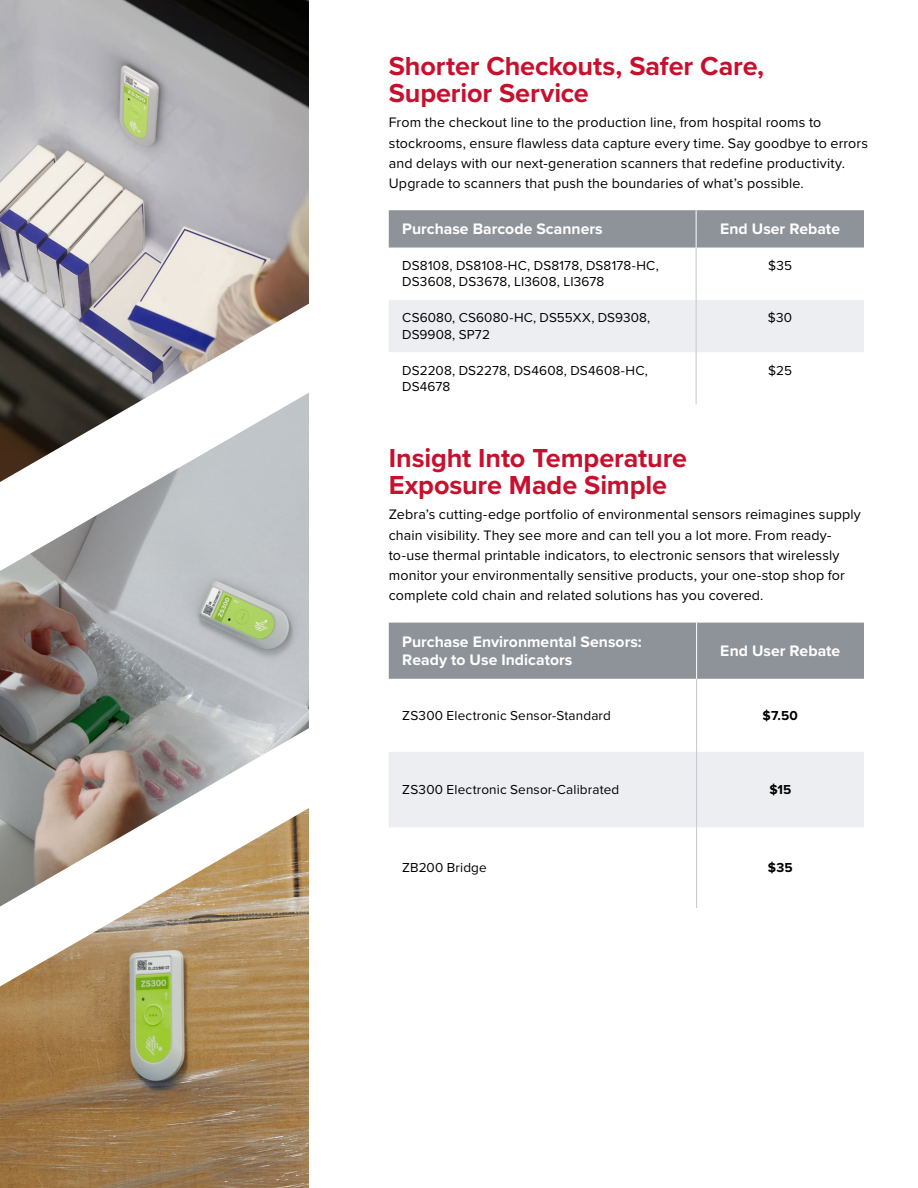
<style>
.page{position:relative;width:918px;height:1188px;background:#fff}
.page>*{position:absolute;margin:0;border:0;box-sizing:border-box;transform-origin:0 0}
.t1{font:700 27px/27px "Proxima Nova";letter-spacing:-.005em;color:#c8102e}
.t2{font:700 15.75px/18.8px "Proxima Nova";letter-spacing:.005em;color:#fff}
.t3{font:14.25px/20.2px "Proxima Nova";letter-spacing:.01em;color:#000}
.t4{font:13.5px/16.2px "Proxima Nova";letter-spacing:.01em;color:#000}
.t5{font:700 13.5px "Proxima Nova";color:#000}
</style>
<div class="page">
<div style="left:389px;top:623px;width:475px;height:56px;background:#8e9299"></div>
<div style="left:389px;top:752px;width:475px;height:75px;background:#eceef2"></div>
<hr style="left:696px;top:679px;width:1px;height:73px;background:#c3c6cc">
<hr style="left:696px;top:752px;width:1px;height:75px;background:#c3c6cc">
<hr style="left:696px;top:827px;width:1px;height:81px;background:#c3c6cc">
<hr style="left:696px;top:623px;width:1px;height:56px;background:#fff">
<img style="left:0;top:0;width:309px;height:393px">
<img style="left:0;top:907px;width:309px;height:281px">
<img style="left:0;top:393px;width:309px;height:514px">
<div style="left:389px;top:210px;width:475px;height:38px;background:#8e9299"></div>
<div style="left:389px;top:300px;width:475px;height:52px;background:#eceef2"></div>
<hr style="left:696px;top:248px;width:1px;height:52px;background:#c3c6cc">
<hr style="left:696px;top:300px;width:1px;height:52px;background:#c3c6cc">
<hr style="left:696px;top:352px;width:1px;height:52px;background:#c3c6cc">
<hr style="left:696px;top:210px;width:1px;height:38px;background:#fff">
<h1 class="t1" style="left:389px;top:52px;width:377px">Shorter Checkouts, Safer Care,<br>Superior Service</h1>
<p class="t3" style="left:389px;top:112px;width:481px">From the checkout line to the production line, from hospital rooms to stockrooms, ensure flawless data capture every time. Say goodbye to errors and delays with our next-generation scanners that redefine productivity.<br>Upgrade to scanners that push the boundaries of what’s possible.</p>
<p class="t2" style="left:402px;top:219px;width:202px">Purchase Barcode Scanners</p>
<p class="t2" style="left:720px;top:219px;width:121px">End User Rebate</p>
<p class="t4" style="left:402px;top:257px;width:258px">DS8108, DS8108-HC, DS8178, DS8178-HC,<br>DS3608, DS3678, LI3608, LI3678</p>
<p class="t4" style="left:768px;top:257px;width:25px">$35</p>
<p class="t4" style="left:402px;top:309px;width:249px">CS6080, CS6080-HC, DS55XX, DS9308,<br>DS9908, SP72</p>
<p class="t4" style="left:768px;top:309px;width:26px">$30</p>
<p class="t4" style="left:402px;top:361px;width:247px">DS2208, DS2278, DS4608, DS4608-HC,<br>DS4678</p>
<p class="t4" style="left:768px;top:361px;width:25px">$25</p>
<h1 class="t1" style="left:389px;top:444px;width:300px">Insight Into Temperature<br>Exposure Made Simple</h1>
<p class="t3" style="left:389px;top:504px;width:474px">Zebra’s cutting-edge portfolio of environmental sensors reimagines supply chain visibility. They see more and can tell you a lot more. From ready&shy;to-use thermal printable indicators, to electronic sensors that wirelessly monitor your environmentally sensitive products, your one-stop shop for complete cold chain and related solutions has you covered.</p>
<p class="t2" style="left:402px;top:632px;width:241px">Purchase Environmental Sensors:<br>Ready to Use Indicators</p>
<p class="t2" style="left:720px;top:641px;width:121px">End User Rebate</p>
<p class="t4" style="left:402px;top:707px;width:210px">ZS300 Electronic Sensor-Standard</p>
<p class="t5" style="left:763px;top:705px;width:37px">$7.50</p>
<p class="t4" style="left:402px;top:781px;width:218px">ZS300 Electronic Sensor-Calibrated</p>
<p class="t5" style="left:769px;top:780px;width:23px">$15</p>
<p class="t4" style="left:402px;top:859px;width:86px">ZB200 Bridge</p>
<p class="t5" style="left:768px;top:858px;width:26px">$35</p>
</div>
